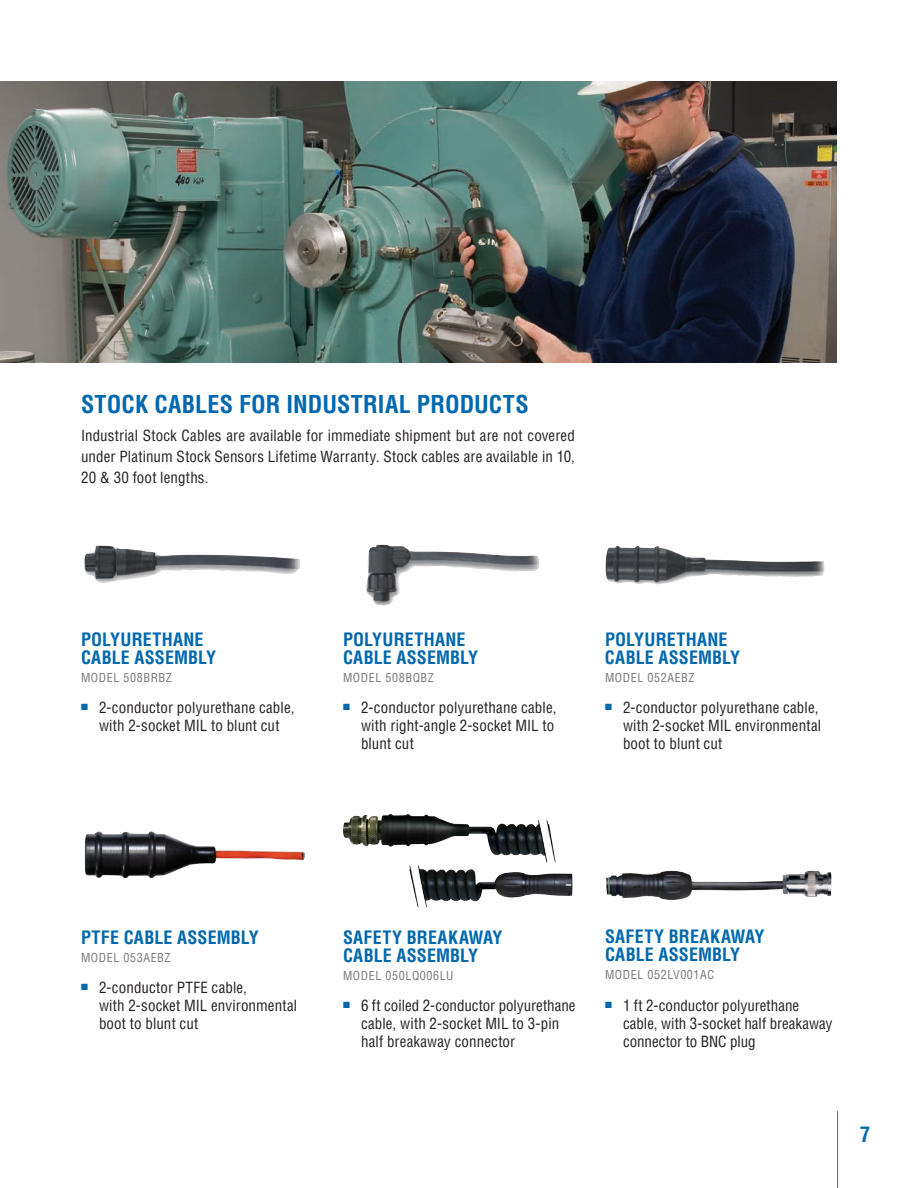
<style>
.page{position:relative;width:918px;height:1188px;background:#fff}
.page>*{position:absolute;margin:0;border:0;box-sizing:border-box;transform-origin:0 0}
.v{font:700 condensed 24px "Helvetica LT Pro";letter-spacing:.005em;color:#0168ae}
.Body_copy{font:700 condensed 21px "Helvetica LT Pro";color:#0168ae}
.Bullets_PROD_-_Descr{font:700 condensed 18px/18px "Helvetica LT Pro";letter-spacing:.015em;color:#0168ae}
.Body_copy-2{font:condensed 15px/18px "Helvetica LT Pro";letter-spacing:.01em;color:#231f20}
.Bullets_PROD_-_Model{font:condensed 12px "Helvetica LT Pro";letter-spacing:.05em;color:#76787b}
</style>
<div class="page">
<hr style="left:837px;top:1111px;width:1px;height:77px;background:#76787b">
<img style="left:0;top:81px;width:837px;height:281px">
<img style="left:84px;top:545px;width:216px;height:38px">
<img style="left:366px;top:545px;width:173px;height:61px">
<img style="left:605px;top:546px;width:220px;height:39px">
<img style="left:84px;top:831px;width:221px;height:47px">
<img style="left:343px;top:814px;width:213px;height:49px">
<img style="left:409px;top:865px;width:164px;height:43px">
<img style="left:606px;top:871px;width:226px;height:29px">
<p class="v" style="left:81px;top:388px;width:449px">STOCK CABLES FOR INDUSTRIAL PRODUCTS</p>
<p class="Body_copy-2" style="left:81px;top:425px;width:495px;line-height:21px;text-align:justify">Industrial Stock Cables are available for immediate shipment but are not covered under Platinum Stock Sensors Lifetime Warranty. Stock cables are available in 10, 20 &amp; 30 foot lengths.</p>
<p class="Bullets_PROD_-_Descr" style="left:81px;top:630px;width:137px">POLYURETHANE<br>CABLE ASSEMBLY</p>
<p class="Bullets_PROD_-_Model" style="left:81px;top:670px;width:92px">MODEL 508BRBZ</p>
<p class="Body_copy-2" style="left:81px;top:699px;width:215px;text-align:center"><sup>■</sup> 2-conductor polyurethane cable, with 2-socket MIL to blunt cut</p>
<p class="Bullets_PROD_-_Descr" style="left:343px;top:630px;width:137px">POLYURETHANE<br>CABLE ASSEMBLY</p>
<p class="Bullets_PROD_-_Model" style="left:343px;top:670px;width:92px">MODEL 508BQBZ</p>
<p class="Body_copy-2" style="left:361px;top:699px;width:197px;text-indent:-18px"><sup>■</sup> 2-conductor polyurethane cable, with right-angle 2-socket MIL to blunt cut</p>
<p class="Bullets_PROD_-_Descr" style="left:605px;top:630px;width:137px">POLYURETHANE<br>CABLE ASSEMBLY</p>
<p class="Bullets_PROD_-_Model" style="left:605px;top:670px;width:91px">MODEL 052AEBZ</p>
<p class="Body_copy-2" style="left:623px;top:699px;width:200px;text-indent:-18px"><sup>■</sup> 2-conductor polyurethane cable, with 2-socket MIL environmental boot to blunt cut</p>
<p class="Bullets_PROD_-_Descr" style="left:81px;top:928px;width:179px">PTFE CABLE ASSEMBLY</p>
<p class="Bullets_PROD_-_Model" style="left:81px;top:950px;width:91px">MODEL 053AEBZ</p>
<p class="Body_copy-2" style="left:99px;top:978px;width:200px;text-indent:-18px"><sup>■</sup> 2-conductor PTFE cable,<br>with 2-socket MIL environmental boot to blunt cut</p>
<p class="Bullets_PROD_-_Descr" style="left:343px;top:928px;width:161px">SAFETY BREAKAWAY<br>CABLE ASSEMBLY</p>
<p class="Bullets_PROD_-_Model" style="left:343px;top:968px;width:112px">MODEL 050LQ006LU</p>
<p class="Body_copy-2" style="left:361px;top:996px;width:216px;text-indent:-18px"><sup>■</sup> 6 ft coiled 2-conductor polyurethane cable, with 2-socket MIL to 3-pin half breakaway connector</p>
<p class="Bullets_PROD_-_Descr" style="left:605px;top:927px;width:161px">SAFETY BREAKAWAY<br>CABLE ASSEMBLY</p>
<p class="Bullets_PROD_-_Model" style="left:605px;top:967px;width:111px">MODEL 052LV001AC</p>
<p class="Body_copy-2" style="left:623px;top:996px;width:211px;text-indent:-18px"><sup>■</sup> 1 ft 2-conductor polyurethane cable, with 3-socket half breakaway connector to BNC plug</p>
<p class="Body_copy" style="left:860px;top:1120px;width:12px">7</p>
</div>
